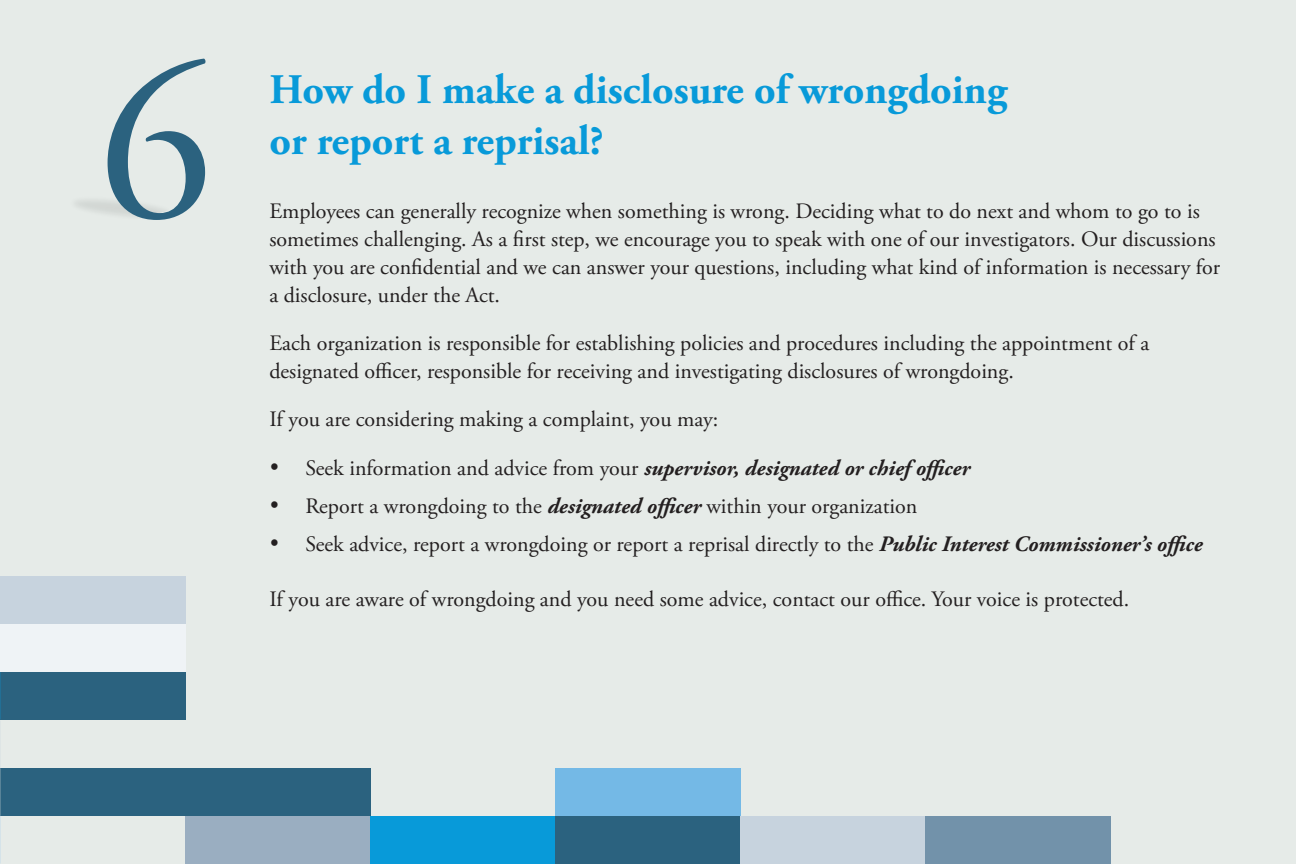
<style>
.page{position:relative;width:1296px;height:864px;background:#e6ebe8}
.page>*{position:absolute;margin:0;border:0;box-sizing:border-box;transform-origin:0 0}
._01_Numbers{font:229px "Adobe Garamond Pro";color:#2b627f}
._01_HEAD_-_SML{font:700 42px/50.4px "Adobe Garamond Pro";color:#089ad9}
._02_BODY{font:22px/28px "Adobe Garamond Pro";color:#231f20}
.t1{font:italic 700 22px "Adobe Garamond Pro";color:#231f20}
.s1{font-weight:400;font-style:normal}
.s2{font-weight:700;font-style:italic}
</style>
<div class="page">
<div style="left:0;top:768px;width:185px;height:48px;background:#2b627f"></div>
<div style="left:0;top:672px;width:185px;height:48px;background:#2b627f"></div>
<div style="left:0;top:576px;width:185px;height:48px;background:#c7d3de"></div>
<div style="left:0;top:624px;width:185px;height:48px;background:#eff3f6"></div>
<div style="left:185px;top:768px;width:185px;height:48px;background:#2b627f"></div>
<div style="left:555px;top:768px;width:186px;height:48px;background:#74b9e6"></div>
<div style="left:185px;top:816px;width:185px;height:48px;background:#9aaec1"></div>
<div style="left:370px;top:816px;width:185px;height:48px;background:#089ad9"></div>
<div style="left:555px;top:816px;width:186px;height:48px;background:#2b627f"></div>
<div style="left:741px;top:816px;width:185px;height:48px;background:#c7d3de"></div>
<div style="left:926px;top:816px;width:185px;height:48px;background:#7292aa"></div>
<p class="_01_Numbers" style="left:98px;top:7px;width:116px">6</p>
<p class="_01_HEAD_-_SML" style="left:269px;top:66px;width:739px">How do I make a disclosure of wrongdoing or report a reprisal?</p>
<p class="_02_BODY" style="left:269px;top:197px;width:952px">Employees can generally recognize when something is wrong. Deciding what to do next and whom to go to is sometimes challenging. As a first step, we encourage you to speak with one of our investigators. Our discussions with you are confidential and we can answer your questions, including what kind of information is necessary for a disclosure, under the Act.</p>
<p class="_02_BODY" style="left:269px;top:329px;width:882px">Each organization is responsible for establishing policies and procedures including the appointment of a designated officer, responsible for receiving and investigating disclosures of wrongdoing.</p>
<p class="_02_BODY" style="left:269px;top:405px;width:451px">If you are considering making a complaint, you may:</p>
<p class="t1" style="left:269px;top:455px;width:702px">• <span class="s1">Seek information and advice from your</span> supervisor, designated or chief officer</p>
<p class="_02_BODY" style="left:269px;top:492px;width:650px">• Report a wrongdoing to the <span class="s2">designated officer</span> within your organization</p>
<p class="_02_BODY" style="left:269px;top:530px;width:935px">• Seek advice, report a wrongdoing or report a reprisal directly to the <span class="s2">Public Interest Commissioner’s office</span></p>
<p class="_02_BODY" style="left:269px;top:585px;width:861px">If you are aware of wrongdoing and you need some advice, contact our office. Your voice is protected.</p>
</div>
